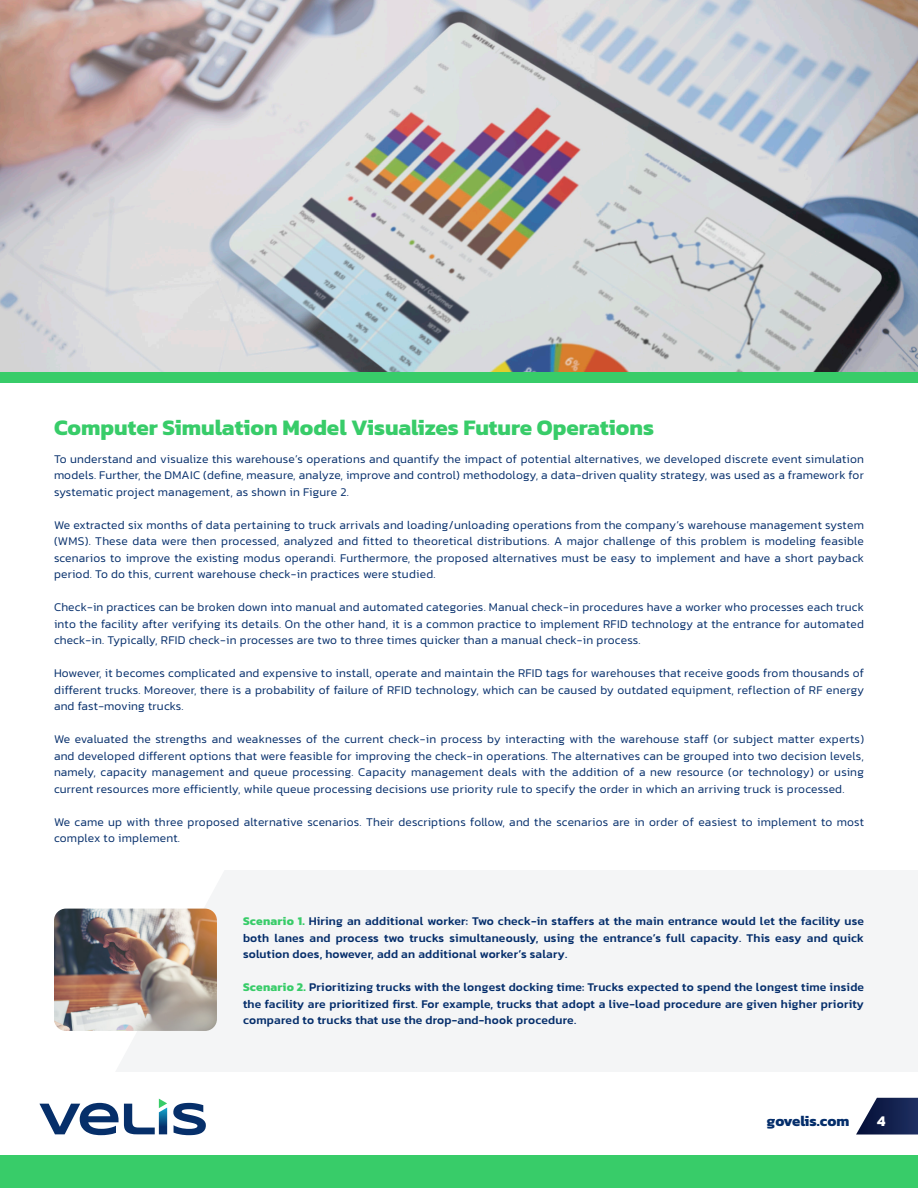
<style>
.page{position:relative;width:918px;height:1188px;background:#fff}
.page>*{position:absolute;margin:0;border:0;box-sizing:border-box;transform-origin:0 0}
.t1{font:700 22.5px "Kanit";color:#38cc69}
.t2{font:700 15px "Kanit";letter-spacing:-.005em;color:#052e6b}
.t3{font:700 15px "Kanit";color:#fff}
.t4{font:300 12px/16.5px "Kanit";letter-spacing:.02em;color:#052e6b;text-align:justify}
.t5{font:500 12px/16.5px "Kanit";letter-spacing:.02em;color:#052e6b;text-align:justify}
.s1{font-weight:700;color:#38cc69}
</style>
<div class="page">
<div style="left:63px;top:870px;width:855px;height:202px;background:#f4f5f6"></div>
<svg style="left:39px;top:1099px;width:167px;height:36px"></svg>
<svg style="left:856px;top:1098px;width:62px;height:37px"></svg>
<div style="left:0;top:1156px;width:918px;height:32px;background:#38cc69"></div>
<img style="left:0;top:0;width:918px;height:373px">
<div style="left:0;top:373px;width:918px;height:10px;background:#38cc69"></div>
<img style="left:54px;top:909px;width:163px;height:122px">
<p class="t1" style="left:54px;top:409px;width:602px">Computer Simulation Model Visualizes Future Operations</p>
<p class="t4" style="left:54px;top:450px;width:812px">To understand and visualize this warehouse’s operations and quantify the impact of potential alternatives, we developed discrete event simulation models. Further, the DMAIC (define, measure, analyze, improve and control) methodology, a data-driven quality strategy, was used as a framework for systematic project management, as shown in Figure 2.</p>
<p class="t4" style="left:54px;top:516px;width:811px">We extracted six months of data pertaining to truck arrivals and loading/unloading operations from the company’s warehouse management system (WMS). These data were then processed, analyzed and fitted to theoretical distributions. A major challenge of this problem is modeling feasible scenarios to improve the existing modus operandi. Furthermore, the proposed alternatives must be easy to implement and have a short payback period. To do this, current warehouse check-in practices were studied.</p>
<p class="t4" style="left:54px;top:599px;width:812px">Check-in practices can be broken down into manual and automated categories. Manual check-in procedures have a worker who processes each truck into the facility after verifying its details. On the other hand, it is a common practice to implement RFID technology at the entrance for automated check-in. Typically, RFID check-in processes are two to three times quicker than a manual check-in process.</p>
<p class="t4" style="left:54px;top:665px;width:812px">However, it becomes complicated and expensive to install, operate and maintain the RFID tags for warehouses that receive goods from thousands of different trucks. Moreover, there is a probability of failure of RFID technology, which can be caused by outdated equipment, reflection of RF energy and fast-moving trucks.</p>
<p class="t4" style="left:54px;top:731px;width:812px">We evaluated the strengths and weaknesses of the current check-in process by interacting with the warehouse staff (or subject matter experts) and developed different options that were feasible for improving the check-in operations. The alternatives can be grouped into two decision levels, namely, capacity management and queue processing. Capacity management deals with the addition of a new resource (or technology) or using current resources more efficiently, while queue processing decisions use priority rule to specify the order in which an arriving truck is processed.</p>
<p class="t4" style="left:54px;top:813px;width:811px">We came up with three proposed alternative scenarios. Their descriptions follow, and the scenarios are in order of easiest to implement to most complex to implement.</p>
<p class="t5" style="left:243px;top:913px;width:623px"><span class="s1">Scenario 1.</span> Hiring an additional worker: Two check-in staffers at the main entrance would let the facility use both lanes and process two trucks simultaneously, using the entrance’s full capacity. This easy and quick solution does, however, add an additional worker’s salary.</p>
<p class="t5" style="left:243px;top:979px;width:623px"><span class="s1">Scenario 2.</span> Prioritizing trucks with the longest docking time: Trucks expected to spend the longest time inside the facility are prioritized first. For example, trucks that adopt a live-load procedure are given higher priority compared to trucks that use the drop-and-hook procedure.</p>
<p class="t2" style="left:767px;top:1109px;width:84px">govelis.com</p>
<p class="t3" style="left:877px;top:1109px;width:10px">4</p>
</div>
